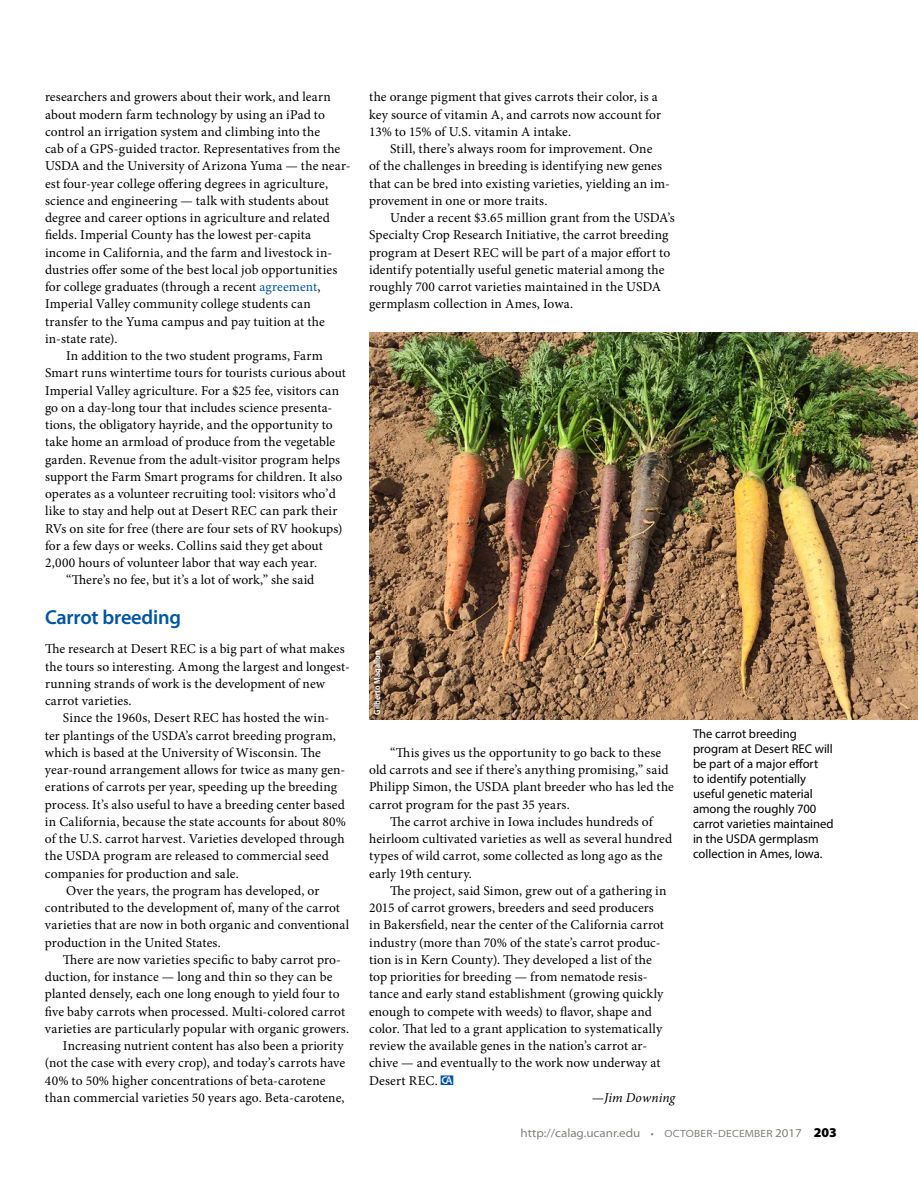
<style>
.page{position:relative;width:918px;height:1188px;background:#fff}
.page>*{position:absolute;margin:0;border:0;box-sizing:border-box;transform-origin:0 0}
.t1{font:600 20.25px "Myriad Pro";letter-spacing:-.01em;color:#0055a2}
.t2{font:13.5px/17.2px "Minion Pro";letter-spacing:.01em;color:#000}
.t3{font:italic 13.5px "Minion Pro";letter-spacing:.005em;color:#000}
.t4{font:12.75px/15px "Myriad Pro";color:#000}
.t5{font:semi-expanded 12px "Myriad Pro";color:#7e817b}
.t6{font:600 semi-condensed 9px "Myriad Pro";color:#fff}
.s1{color:#0055a2}
.s2{font-size:10.5px}
.s3{font-weight:900;font-stretch:normal;font-size:13.5px;color:#000}
</style>
<div class="page">
<img style="left:369px;top:333px;width:549px;height:386px">
<div style="left:374px;top:651px;width:11px;height:66px;background:#000;opacity:.35"></div>
<p class="t2" style="left:45px;top:88px;width:287px">researchers and growers about their work, and learn</p>
<p class="t2" style="left:45px;top:106px;width:281px">about modern farm technology by using an iPad to</p>
<p class="t2" style="left:45px;top:123px;width:277px">control an irrigation system and climbing into the</p>
<p class="t2" style="left:45px;top:140px;width:297px">cab of a GPS-guided tractor. Representatives from the</p>
<p class="t2" style="left:45px;top:157px;width:307px">USDA and the University of Arizona Yuma — the near-</p>
<p class="t2" style="left:45px;top:175px;width:285px">est four-year college offering degrees in agriculture,</p>
<p class="t2" style="left:45px;top:192px;width:285px">science and engineering — talk with students about</p>
<p class="t2" style="left:45px;top:209px;width:286px">degree and career options in agriculture and related</p>
<p class="t2" style="left:45px;top:226px;width:268px">fields. Imperial County has the lowest per-capita</p>
<p class="t2" style="left:45px;top:244px;width:289px">income in California, and the farm and livestock in-</p>
<p class="t2" style="left:45px;top:261px;width:294px">dustries offer some of the best local job opportunities</p>
<p class="t2" style="left:45px;top:278px;width:277px">for college graduates (through a recent <span class="s1">agreement</span>,</p>
<p class="t2" style="left:45px;top:295px;width:267px">Imperial Valley community college students can</p>
<p class="t2" style="left:45px;top:313px;width:281px">transfer to the Yuma campus and pay tuition at the</p>
<p class="t2" style="left:45px;top:330px;width:74px">in-state rate).</p>
<p class="t2" style="left:66px;top:347px;width:258px">In addition to the two student programs, Farm</p>
<p class="t2" style="left:45px;top:364px;width:303px">Smart runs wintertime tours for tourists curious about</p>
<p class="t2" style="left:45px;top:382px;width:296px">Imperial Valley agriculture. For a $25 fee, visitors can</p>
<p class="t2" style="left:45px;top:399px;width:289px">go on a day-long tour that includes science presenta-</p>
<p class="t2" style="left:45px;top:416px;width:289px">tions, the obligatory hayride, and the opportunity to</p>
<p class="t2" style="left:45px;top:433px;width:292px">take home an armload of produce from the vegetable</p>
<p class="t2" style="left:45px;top:451px;width:297px">garden. Revenue from the adult-visitor program helps</p>
<p class="t2" style="left:45px;top:468px;width:299px">support the Farm Smart programs for children. It also</p>
<p class="t2" style="left:45px;top:485px;width:292px">operates as a volunteer recruiting tool: visitors who’d</p>
<p class="t2" style="left:45px;top:502px;width:294px">like to stay and help out at Desert REC can park their</p>
<p class="t2" style="left:45px;top:520px;width:299px">RVs on site for free (there are four sets of RV hookups)</p>
<p class="t2" style="left:45px;top:537px;width:279px">for a few days or weeks. Collins said they get about</p>
<p class="t2" style="left:45px;top:554px;width:274px">2,000 hours of volunteer labor that way each year.</p>
<p class="t2" style="left:66px;top:571px;width:250px">“There’s no fee, but it’s a lot of work,” she said</p>
<h1 class="t1" style="left:45px;top:604px;width:138px">Carrot breeding</h1>
<p class="t2" style="left:45px;top:640px;width:301px">The research at Desert REC is a big part of what makes</p>
<p class="t2" style="left:45px;top:658px;width:306px">the tours so interesting. Among the largest and longest-</p>
<p class="t2" style="left:45px;top:675px;width:282px">running strands of work is the development of new</p>
<p class="t2" style="left:45px;top:692px;width:88px">carrot varieties.</p>
<p class="t2" style="left:63px;top:709px;width:268px">Since the 1960s, Desert REC has hosted the win-</p>
<p class="t2" style="left:45px;top:727px;width:292px">ter plantings of the USDA’s carrot breeding program,</p>
<p class="t2" style="left:45px;top:744px;width:278px">which is based at the University of Wisconsin. The</p>
<p class="t2" style="left:45px;top:761px;width:302px">year-round arrangement allows for twice as many gen-</p>
<p class="t2" style="left:45px;top:778px;width:294px">erations of carrots per year, speeding up the breeding</p>
<p class="t2" style="left:45px;top:796px;width:301px">process. It’s also useful to have a breeding center based</p>
<p class="t2" style="left:45px;top:813px;width:302px">in California, because the state accounts for about 80%</p>
<p class="t2" style="left:45px;top:830px;width:301px">of the U.S. carrot harvest. Varieties developed through</p>
<p class="t2" style="left:45px;top:847px;width:285px">the USDA program are released to commercial seed</p>
<p class="t2" style="left:45px;top:865px;width:195px">companies for production and sale.</p>
<p class="t2" style="left:66px;top:882px;width:255px">Over the years, the program has developed, or</p>
<p class="t2" style="left:45px;top:899px;width:297px">contributed to the development of, many of the carrot</p>
<p class="t2" style="left:45px;top:916px;width:306px">varieties that are now in both organic and conventional</p>
<p class="t2" style="left:45px;top:934px;width:177px">production in the United States.</p>
<p class="t2" style="left:63px;top:951px;width:280px">There are now varieties specific to baby carrot pro-</p>
<p class="t2" style="left:45px;top:968px;width:289px">duction, for instance — long and thin so they can be</p>
<p class="t2" style="left:45px;top:985px;width:296px">planted densely, each one long enough to yield four to</p>
<p class="t2" style="left:45px;top:1003px;width:302px">five baby carrots when processed. Multi-colored carrot</p>
<p class="t2" style="left:45px;top:1020px;width:306px">varieties are particularly popular with organic growers.</p>
<p class="t2" style="left:63px;top:1037px;width:282px">Increasing nutrient content has also been a priority</p>
<p class="t2" style="left:45px;top:1054px;width:302px">(not the case with every crop), and today’s carrots have</p>
<p class="t2" style="left:45px;top:1072px;width:282px">40% to 50% higher concentrations of beta-carotene</p>
<p class="t2" style="left:45px;top:1089px;width:301px">than commercial varieties 50 years ago. Beta-carotene,</p>
<p class="t2" style="left:369px;top:88px;width:293px">the orange pigment that gives carrots their color, is a key source of vitamin A, and carrots now account for<br>13% to 15% of U.S. vitamin A intake.</p>
<p class="t2" style="left:369px;top:140px;width:302px;text-indent:21px">Still, there’s always room for improvement. One<br>of the challenges in breeding is identifying new genes that can be bred into existing varieties, yielding an im&shy;provement in one or more traits.</p>
<p class="t2" style="left:369px;top:209px;width:307px;text-indent:21px">Under a recent $3.65 million grant from the USDA’s Specialty Crop Research Initiative, the carrot breeding program at Desert REC will be part of a major effort to identify potentially useful genetic material among the roughly 700 carrot varieties maintained in the USDA germplasm collection in Ames, Iowa.</p>
<p class="t6" style="left:372px;top:715px;width:66px;rotate:-90deg">Gilberto Magallon</p>
<p class="t2" style="left:390px;top:744px;width:273px">“This gives us the opportunity to go back to these</p>
<p class="t2" style="left:369px;top:761px;width:301px">old carrots and see if there’s anything promising,” said</p>
<p class="t2" style="left:369px;top:778px;width:306px">Philipp Simon, the USDA plant breeder who has led the</p>
<p class="t2" style="left:369px;top:796px;width:202px">carrot program for the past 35 years.</p>
<p class="t2" style="left:390px;top:813px;width:264px">The carrot archive in Iowa includes hundreds of</p>
<p class="t2" style="left:369px;top:830px;width:305px">heirloom cultivated varieties as well as several hundred</p>
<p class="t2" style="left:369px;top:848px;width:295px">types of wild carrot, some collected as long ago as the</p>
<p class="t2" style="left:369px;top:865px;width:104px">early 19th century.</p>
<p class="t2" style="left:390px;top:882px;width:278px">The project, said Simon, grew out of a gathering in</p>
<p class="t2" style="left:369px;top:899px;width:286px">2015 of carrot growers, breeders and seed producers</p>
<p class="t2" style="left:369px;top:917px;width:296px">in Bakersfield, near the center of the California carrot</p>
<p class="t2" style="left:369px;top:934px;width:293px">industry (more than 70% of the state’s carrot produc-</p>
<p class="t2" style="left:369px;top:951px;width:284px">tion is in Kern County). They developed a list of the</p>
<p class="t2" style="left:369px;top:968px;width:280px">top priorities for breeding — from nematode resis-</p>
<p class="t2" style="left:369px;top:986px;width:296px">tance and early stand establishment (growing quickly</p>
<p class="t2" style="left:369px;top:1003px;width:284px">enough to compete with weeds) to flavor, shape and</p>
<p class="t2" style="left:369px;top:1020px;width:295px">color. That led to a grant application to systematically</p>
<p class="t2" style="left:369px;top:1037px;width:280px">review the available genes in the nation’s carrot ar-</p>
<p class="t2" style="left:369px;top:1055px;width:293px">chive — and eventually to the work now underway at</p>
<p class="t2" style="left:369px;top:1072px;width:70px">Desert REC.</p>
<p class="t3" style="left:592px;top:1088px;width:85px">—Jim Downing</p>
<p class="t4" style="left:693px;top:726px;width:142px">The carrot breeding program at Desert REC will be part of a major effort<br>to identify potentially useful genetic material among the roughly 700 carrot varieties maintained in the USDA germplasm collection in Ames, Iowa.</p>
<p class="t5" style="left:521px;top:1126px;width:318px">http://calag.ucanr.edu <span class="s2">• OCTOBER–DECEMBER</span> 2017 <span class="s3">203</span></p>
</div>
